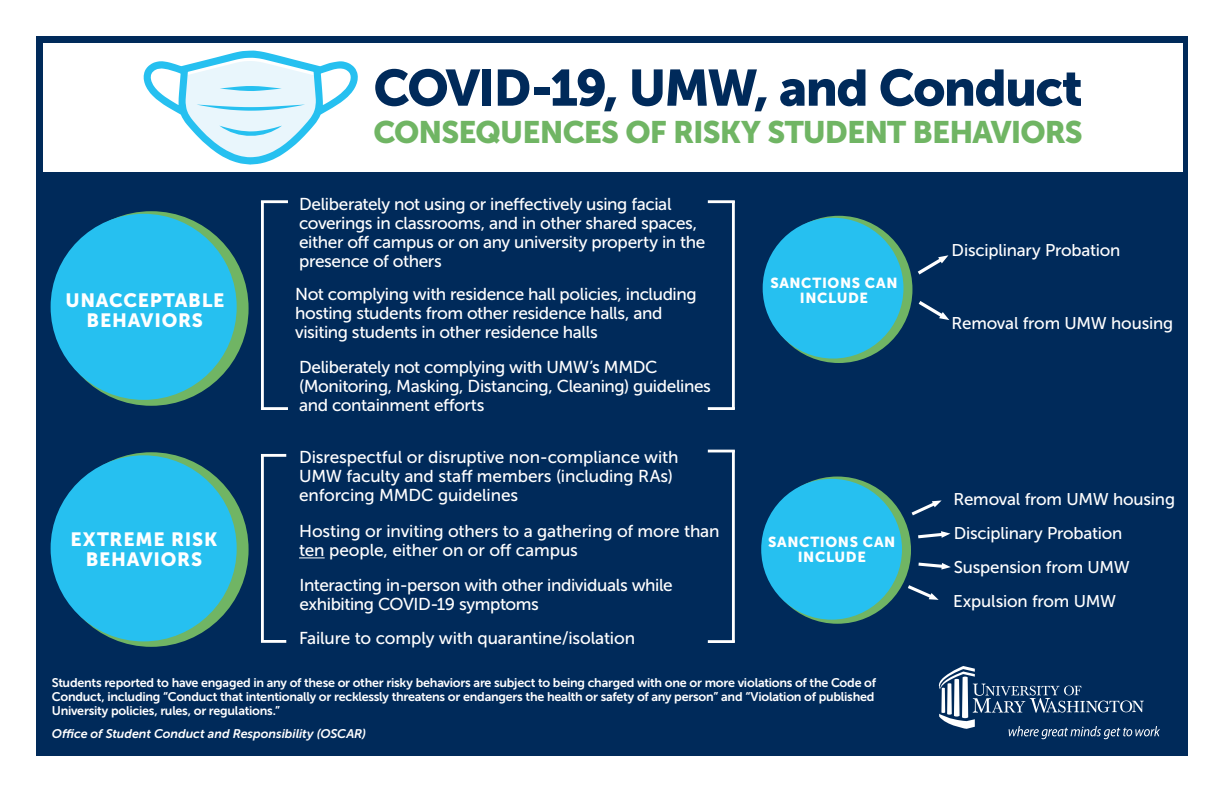
<style>
.page{position:relative;width:1224px;height:792px;background:#fff}
.page>*{position:absolute;margin:0;border:0;box-sizing:border-box;transform-origin:0 0}
.t1{font:50.8px "Museo Sans 900";letter-spacing:-.035em;color:#002a5a}
.t2{font:30.9px "Museo Sans 900";letter-spacing:-.03em;color:#70b564}
.t3{font:19.1px/19.9px "Museo Sans 900";letter-spacing:.04em;color:#fff;text-align:center}
.t4{font:17.2px/18.8px "Museo Sans 500";letter-spacing:-.02em;color:#fff}
.t5{font:17px/34.8px "Museo Sans 500";letter-spacing:-.01em;color:#fff}
.t6{font:14.5px/15px "Museo Sans 900";letter-spacing:.04em;color:#fff;text-align:center}
.t7{font:12.5px/14.1px "Museo Sans 700";letter-spacing:-.02em;color:#fff}
.t8{font:italic 12.5px "Museo Sans 700";letter-spacing:-.005em;color:#fff}
</style>
<div class="page">
<div style="left:36px;top:36px;width:1152px;height:720px;background:#002a5a"></div>
<div style="left:43px;top:43px;width:1139px;height:129px;background:#fff"></div>
<svg style="left:143px;top:51px;width:215px;height:114px"></svg>
<svg style="left:938px;top:666px;width:222px;height:73px"></svg>
<div style="left:765px;top:216px;width:147px;height:147px;background:#70b564;border-radius:50%"></div>
<div style="left:763px;top:218px;width:140px;height:141px;background:#26c0f0;border-radius:50%"></div>
<svg style="left:917px;top:255px;width:31px;height:20px"></svg>
<svg style="left:918px;top:301px;width:31px;height:19px"></svg>
<div style="left:764px;top:477px;width:147px;height:147px;background:#70b564;border-radius:50%"></div>
<div style="left:761px;top:479px;width:141px;height:141px;background:#26c0f0;border-radius:50%"></div>
<svg style="left:911px;top:500px;width:31px;height:16px"></svg>
<svg style="left:908px;top:585px;width:31px;height:15px"></svg>
<svg style="left:918px;top:531px;width:32px;height:8px"></svg>
<svg style="left:918px;top:562px;width:33px;height:8px"></svg>
<div style="left:54px;top:211px;width:195px;height:195px;background:#70b564;border-radius:50%"></div>
<div style="left:51px;top:214px;width:186px;height:186px;background:#26c0f0;border-radius:50%"></div>
<hr style="left:261px;top:201px;width:3px;height:208px;background:#fff">
<hr style="left:261px;top:200px;width:27px;height:3px;background:#fff">
<hr style="left:261px;top:407px;width:27px;height:3px;background:#fff">
<hr style="left:732px;top:201px;width:3px;height:208px;background:#fff">
<hr style="left:708px;top:200px;width:27px;height:3px;background:#fff">
<hr style="left:708px;top:407px;width:27px;height:3px;background:#fff">
<div style="left:54px;top:452px;width:195px;height:195px;background:#70b564;border-radius:50%"></div>
<div style="left:51px;top:455px;width:186px;height:186px;background:#26c0f0;border-radius:50%"></div>
<svg style="left:299px;top:557px;width:26px;height:1px"></svg>
<hr style="left:261px;top:455px;width:3px;height:187px;background:#fff">
<hr style="left:261px;top:454px;width:25px;height:3px;background:#fff">
<hr style="left:261px;top:640px;width:25px;height:3px;background:#fff">
<hr style="left:732px;top:450px;width:3px;height:192px;background:#fff">
<hr style="left:708px;top:450px;width:27px;height:2px;background:#fff">
<hr style="left:708px;top:640px;width:27px;height:3px;background:#fff">
<h1 class="t1" style="left:373px;top:59px;width:711px">COVID-19, UMW, and Conduct</h1>
<h2 class="t2" style="left:373px;top:114px;width:711px">CONSEQUENCES OF RISKY STUDENT BEHAVIORS</h2>
<p class="t4" style="left:299px;top:195px;width:408px">Deliberately not using or ineffectively using facial coverings in classrooms, and in other shared spaces, either off campus or on any university property in the presence of others</p>
<p class="t3" style="left:65px;top:290px;width:161px">UNACCEPTABLE<br>BEHAVIORS</p>
<p class="t4" style="left:295px;top:285px;width:403px">Not complying with residence hall policies, including hosting students from other residence halls, and visiting students in other residence halls</p>
<p class="t3" style="left:71px;top:529px;width:148px">EXTREME RISK<br>BEHAVIORS</p>
<p class="t4" style="left:299px;top:358px;width:413px">Deliberately not complying with UMW’s MMDC (Monitoring, Masking, Distancing, Cleaning) guidelines and containment efforts</p>
<p class="t4" style="left:299px;top:448px;width:381px">Disrespectful or disruptive non-compliance with<br>UMW faculty and staff members (including RAs) enforcing MMDC guidelines</p>
<p class="t4" style="left:299px;top:522px;width:422px">Hosting or inviting others to a gathering of more than ten people, either on or off campus</p>
<p class="t4" style="left:300px;top:576px;width:375px">Interacting in-person with other individuals while exhibiting COVID-19 symptoms</p>
<p class="t4" style="left:299px;top:629px;width:337px">Failure to comply with quarantine/isolation</p>
<p class="t6" style="left:770px;top:276px;width:129px">SANCTIONS CAN<br>INCLUDE</p>
<p class="t6" style="left:768px;top:535px;width:129px">SANCTIONS CAN<br>INCLUDE</p>
<p class="t7" style="left:52px;top:676px;width:826px">Students reported to have engaged in any of these or other risky behaviors are subject to being charged with one or more violations of the Code of<br>Conduct, including “Conduct that intentionally or recklessly threatens or endangers the health or safety of any person” and “Violation of published<br>University policies, rules, or regulations.”</p>
<p class="t8" style="left:52px;top:727px;width:316px">Office of Student Conduct and Responsibility (OSCAR)</p>
<p class="t5" style="left:952px;top:232px;width:170px">Disciplinary Probation</p>
<p class="t5" style="left:952px;top:306px;width:223px">Removal from UMW housing</p>
<p class="t5" style="left:954px;top:482px;width:223px">Removal from UMW housing<br>Disciplinary Probation</p>
<p class="t5" style="left:954px;top:550px;width:178px">Suspension from UMW</p>
<p class="t5" style="left:953px;top:584px;width:164px">Expulsion from UMW</p>
</div>
